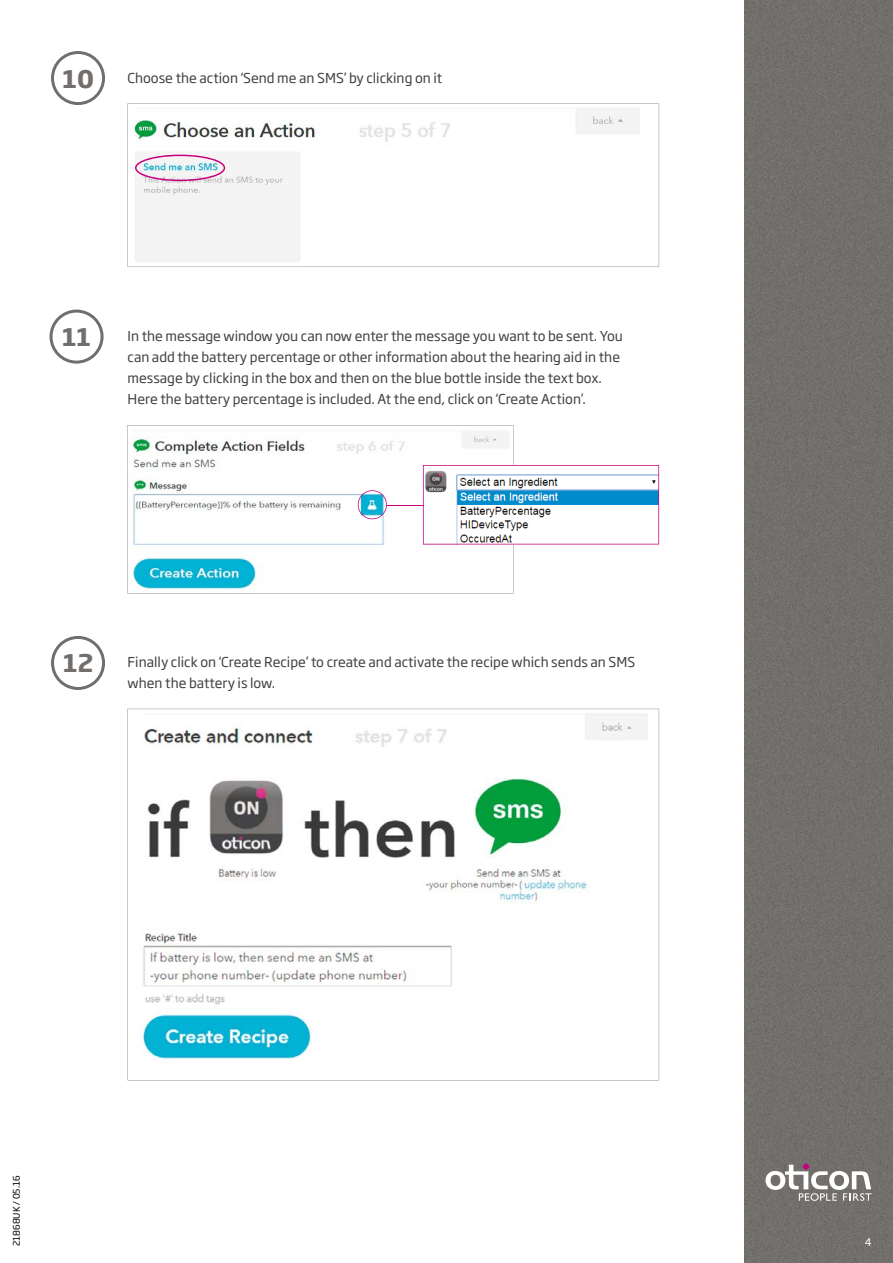
<style>
.page{position:relative;width:893px;height:1263px;background:#fff}
.page>*{position:absolute;margin:0;border:0;box-sizing:border-box;transform-origin:0 0}
.t1{font:700 24px "Soho Gothic Pro";color:#716e6b}
.t2{font:13.5px/21px "Soho Gothic Pro";color:#414140}
.t3{font:10.5px "Soho Gothic Pro";color:#fff}
.t4{font:9px "Soho Gothic Pro";color:#000}
</style>
<div class="page">
<div style="left:744px;top:0;width:149px;height:1263px;background:#726f6c"></div>
<svg style="left:765px;top:1163px;width:107px;height:38px"></svg>
<svg style="left:128px;top:709px;width:531px;height:371px"></svg>
<svg style="left:128px;top:104px;width:531px;height:163px"></svg>
<svg style="left:135px;top:155px;width:90px;height:26px"></svg>
<svg style="left:51px;top:51px;width:54px;height:54px"></svg>
<svg style="left:50px;top:310px;width:54px;height:54px"></svg>
<svg style="left:51px;top:636px;width:54px;height:54px"></svg>
<svg style="left:127px;top:425px;width:387px;height:168px"></svg>
<svg style="left:423px;top:465px;width:236px;height:79px"></svg>
<hr style="left:387px;top:505px;width:36px;height:1px;background:#c7007e">
<svg style="left:358px;top:490px;width:29px;height:29px"></svg>
<h1 class="t1" style="left:63px;top:60px;width:33px">10</h1>
<p class="t2" style="left:128px;top:67px;width:316px">Choose the action ‘Send me an SMS’ by clicking on it</p>
<h1 class="t1" style="left:62px;top:318px;width:31px">11</h1>
<p class="t2" style="left:128px;top:325px;width:497px">In the message window you can now enter the message you want to be sent. You can add the battery percentage or other information about the hearing aid in the message by clicking in the box and then on the blue bottle inside the text box.<br>Here the battery percentage is included. At the end, click on ‘Create Action’.</p>
<h1 class="t1" style="left:63px;top:644px;width:32px">12</h1>
<p class="t2" style="left:128px;top:650px;width:509px">Finally click on ‘Create Recipe’ to create and activate the recipe which sends an SMS when the battery is low.</p>
<p class="t4" style="left:10px;top:1246px;width:72px;rotate:-90deg">21868UK / 05.16</p>
<p class="t3" style="left:865px;top:1234px;width:8px">4</p>
</div>
